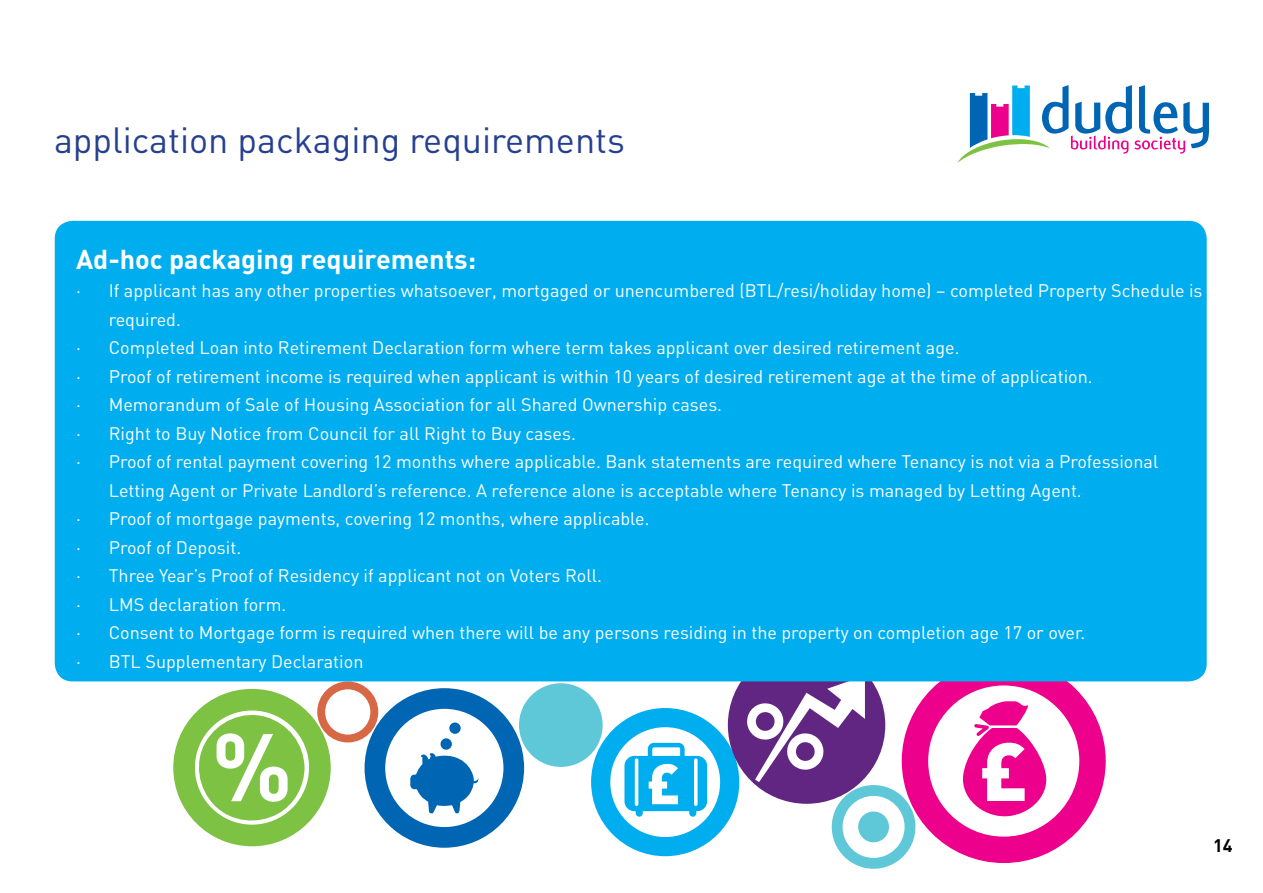
<style>
.page{position:relative;width:1263px;height:893px;background:#fff}
.page>*{position:absolute;margin:0;border:0;box-sizing:border-box;transform-origin:0 0}
.t1{font:81.3px "DIN Black Alternate";color:#fff}
.t2{font:56.1px "DIN Black Alternate";color:#fff}
.t3{font:36px "DIN";color:#25408f}
.t4{font:700 27px "DIN";color:#fff}
.t5{font:18px "DIN";color:#fff}
.t6{font:700 18px "DIN";color:#000}
</style>
<div class="page">
<svg style="left:957px;top:85px;width:252px;height:78px"></svg>
<div style="left:519px;top:683px;width:84px;height:84px;background:#5ec8d8;border-radius:50%"></div>
<svg style="left:317px;top:681px;width:207px;height:167px"></svg>
<div style="left:440px;top:738px;width:12px;height:12px;background:#0066b3;border-radius:50%"></div>
<div style="left:449px;top:722px;width:12px;height:12px;background:#0066b3;border-radius:50%"></div>
<svg style="left:591px;top:708px;width:148px;height:148px"></svg>
<svg style="left:694px;top:758px;width:4px;height:48px"></svg>
<hr style="left:635px;top:758px;width:3px;height:48px;background:#fff;border-radius:2px">
<div style="left:173px;top:689px;width:158px;height:157px;background:#7dc242;border-radius:50%"></div>
<svg style="left:194px;top:710px;width:115px;height:115px"></svg>
<div style="left:728px;top:646px;width:157px;height:158px;background:#612682;border-radius:50%"></div>
<svg style="left:747px;top:681px;width:359px;height:188px"></svg>
<div style="left:55px;top:221px;width:1152px;height:460px;background:#00aeef;border-radius:18px"></div>
<h3 class="t3" style="left:54px;top:118px;width:573px">application packaging requirements</h3>
<h3 class="t4" style="left:76px;top:241px;width:402px">Ad-hoc packaging requirements:</h3>
<p class="t5" style="left:76px;top:279px;width:1128px">· If applicant has any other properties whatsoever, mortgaged or unencumbered (BTL/resi/holiday home) – completed Property Schedule is</p>
<p class="t5" style="left:109px;top:308px;width:74px">required.</p>
<p class="t5" style="left:76px;top:336px;width:885px">· Completed Loan into Retirement Declaration form where term takes applicant over desired retirement age.</p>
<p class="t5" style="left:76px;top:365px;width:1018px">· Proof of retirement income is required when applicant is within 10 years of desired retirement age at the time of application.</p>
<p class="t5" style="left:76px;top:393px;width:648px">· Memorandum of Sale of Housing Association for all Shared Ownership cases.</p>
<p class="t5" style="left:76px;top:422px;width:501px">· Right to Buy Notice from Council for all Right to Buy cases.</p>
<p class="t5" style="left:76px;top:450px;width:1084px">· Proof of rental payment covering 12 months where applicable. Bank statements are required where Tenancy is not via a Professional</p>
<p class="t5" style="left:109px;top:479px;width:974px">Letting Agent or Private Landlord’s reference. A reference alone is acceptable where Tenancy is managed by Letting Agent.</p>
<p class="t5" style="left:76px;top:507px;width:575px">· Proof of mortgage payments, covering 12 months, where applicable.</p>
<p class="t5" style="left:76px;top:536px;width:167px">· Proof of Deposit.</p>
<p class="t5" style="left:76px;top:564px;width:527px">· Three Year’s Proof of Residency if applicant not on Voters Roll.</p>
<p class="t5" style="left:76px;top:593px;width:212px">· LMS declaration form.</p>
<p class="t5" style="left:76px;top:621px;width:1011px">· Consent to Mortgage form is required when there will be any persons residing in the property on completion age 17 or over.</p>
<p class="t5" style="left:76px;top:650px;width:289px">· BTL Supplementary Declaration</p>
<h2 class="t2" style="left:647px;top:746px;width:35px">£</h2>
<h1 class="t1" style="left:979px;top:717px;width:50px">£</h1>
<p class="t6" style="left:1213px;top:833px;width:21px">14</p>
</div>
